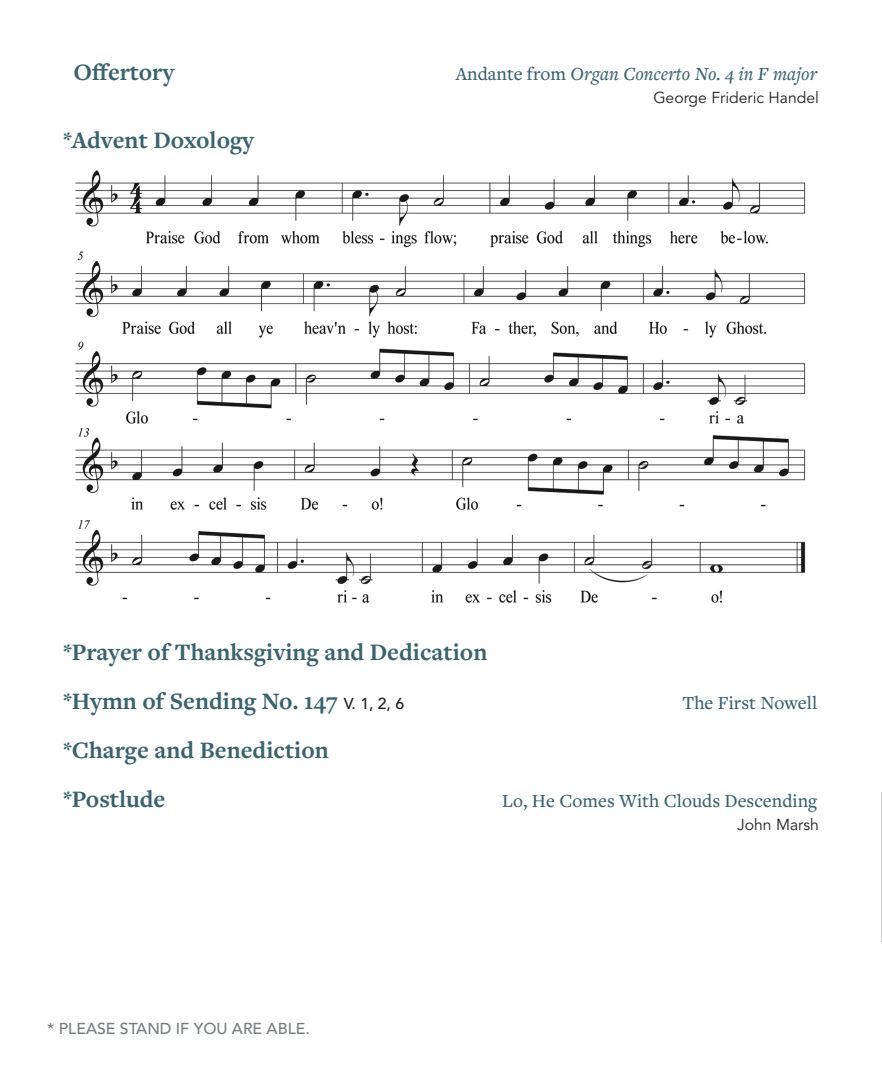
<style>
.page{position:relative;width:882px;height:1071px;background:#fff}
.page>*{position:absolute;margin:0;border:0;box-sizing:border-box;transform-origin:0 0}
.liturgy_heading{font:700 24.5px "Freight Text Pro";color:#3a626d}
.liturgy_heading-2{font:500 19.25px "Freight Text Pro";color:#3a626d}
.liturgy_heading-3{font:italic 500 19.25px "Freight Text Pro";color:#3a626d}
.music_scripture_info{font:15.75px "Avenir LT Std";color:#231f20}
.t1{font:500 15.75px "Avenir LT Std";color:#777c7f}
.s1{font-style:normal}
.s2{font-family:"Avenir LT Std";font-weight:500;font-size:15.75px;color:#231f20}
</style>
<div class="page">
<img style="left:75px;top:170px;width:731px;height:433px">
<hr style="left:881px;top:792px;width:1px;height:149px;background:#cdcdce">
<p class="liturgy_heading" style="left:74px;top:56px;width:102px">Offertory</p>
<p class="liturgy_heading-3" style="left:456px;top:61px;width:363px"><span class="s1">Andante from</span> Organ Concerto No. 4 in F major</p>
<p class="music_scripture_info" style="left:653px;top:89px;width:167px">George Frideric Handel</p>
<p class="liturgy_heading" style="left:63px;top:124px;width:193px">*Advent Doxology</p>
<p class="liturgy_heading" style="left:63px;top:635px;width:426px">*Prayer of Thanksgiving and Dedication</p>
<p class="liturgy_heading" style="left:63px;top:685px;width:343px">*Hymn of Sending No. 147 <span class="s2">V. 1, 2, 6</span></p>
<p class="liturgy_heading-2" style="left:682px;top:690px;width:136px">The First Nowell</p>
<p class="liturgy_heading" style="left:63px;top:734px;width:267px">*Charge and Benediction</p>
<p class="liturgy_heading" style="left:63px;top:783px;width:104px">*Postlude</p>
<p class="liturgy_heading-2" style="left:502px;top:788px;width:317px">Lo, He Comes With Clouds Descending</p>
<p class="music_scripture_info" style="left:737px;top:816px;width:83px">John Marsh</p>
<p class="t1" style="left:47px;top:1019px;width:264px">* PLEASE STAND IF YOU ARE ABLE.</p>
</div>
